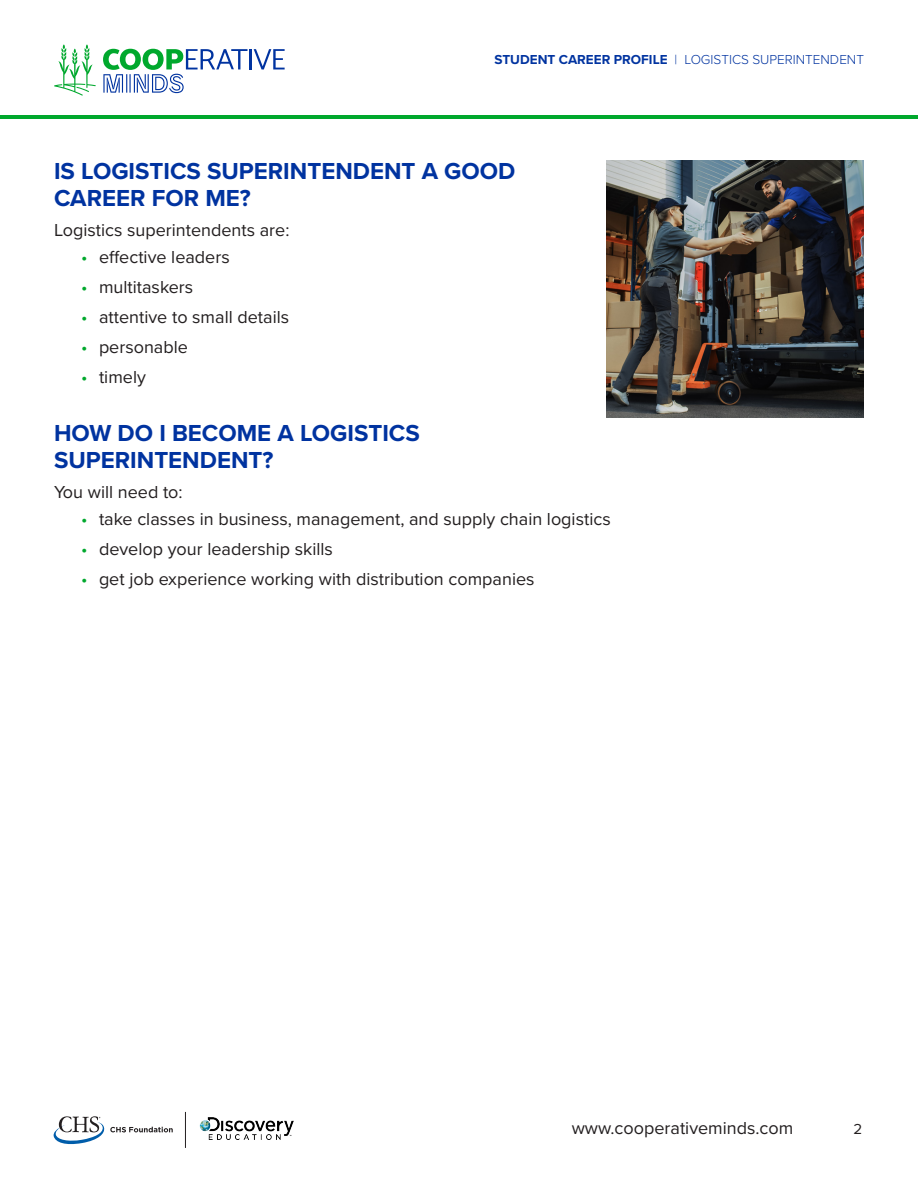
<style>
.page{position:relative;width:918px;height:1188px;background:#fff}
.page>*{position:absolute;margin:0;border:0;box-sizing:border-box;transform-origin:0 0}
.Subhead_1{font:700 24px/27px "Proxima Nova";color:#0033a0}
.Body_last_line_p4{font:18px "Proxima Nova";color:#231f20}
.t1{font:15px "Proxima Nova";color:#231f20}
.t2{font:300 13.5px "Proxima Nova";color:#0033a0}
.s1{font-weight:700}
.s2{color:#00a82d}
</style>
<div class="page">
<svg style="left:54px;top:1116px;width:119px;height:28px"></svg>
<hr style="left:1px;top:115px;width:917px;height:3px;background:#00a82d">
<img style="left:200px;top:1118px;width:93px;height:22px">
<hr style="left:185px;top:1112px;width:1px;height:36px;background:#231f20">
<svg style="left:54px;top:44px;width:42px;height:52px"></svg>
<hr style="left:249px;top:49px;width:3px;height:20px;background:#0033a0">
<svg style="left:254px;top:49px;width:31px;height:20px"></svg>
<svg style="left:103px;top:49px;width:144px;height:44px"></svg>
<img style="left:606px;top:160px;width:258px;height:257px">
<p class="t2" style="left:494px;top:50px;width:371px"><span class="s1">STUDENT CAREER PROFILE</span> | LOGISTICS SUPERINTENDENT</p>
<p class="Subhead_1" style="left:54px;top:157px;width:463px">IS LOGISTICS SUPERINTENDENT A GOOD<br>CAREER FOR ME?</p>
<p class="Body_last_line_p4" style="left:54px;top:217px;width:237px">Logistics superintendents are:</p>
<p class="Body_last_line_p4" style="left:81px;top:244px;width:150px"><span class="s2">•</span> effective leaders</p>
<p class="Body_last_line_p4" style="left:81px;top:274px;width:114px"><span class="s2">•</span> multitaskers</p>
<p class="Body_last_line_p4" style="left:81px;top:304px;width:210px"><span class="s2">•</span> attentive to small details</p>
<p class="Body_last_line_p4" style="left:81px;top:334px;width:109px"><span class="s2">•</span> personable</p>
<p class="Body_last_line_p4" style="left:81px;top:364px;width:66px"><span class="s2">•</span> timely</p>
<p class="Subhead_1" style="left:54px;top:419px;width:367px">HOW DO I BECOME A LOGISTICS<br>SUPERINTENDENT?</p>
<p class="Body_last_line_p4" style="left:54px;top:478px;width:130px">You will need to:</p>
<p class="Body_last_line_p4" style="left:81px;top:505px;width:531px"><span class="s2">•</span> take classes in business, management, and supply chain logistics</p>
<p class="Body_last_line_p4" style="left:81px;top:535px;width:253px"><span class="s2">•</span> develop your leadership skills</p>
<p class="Body_last_line_p4" style="left:81px;top:565px;width:455px"><span class="s2">•</span> get job experience working with distribution companies</p>
<p class="Body_last_line_p4" style="left:572px;top:1115px;width:223px">www.cooperativeminds.com</p>
<p class="t1" style="left:854px;top:1118px;width:10px">2</p>
</div>
